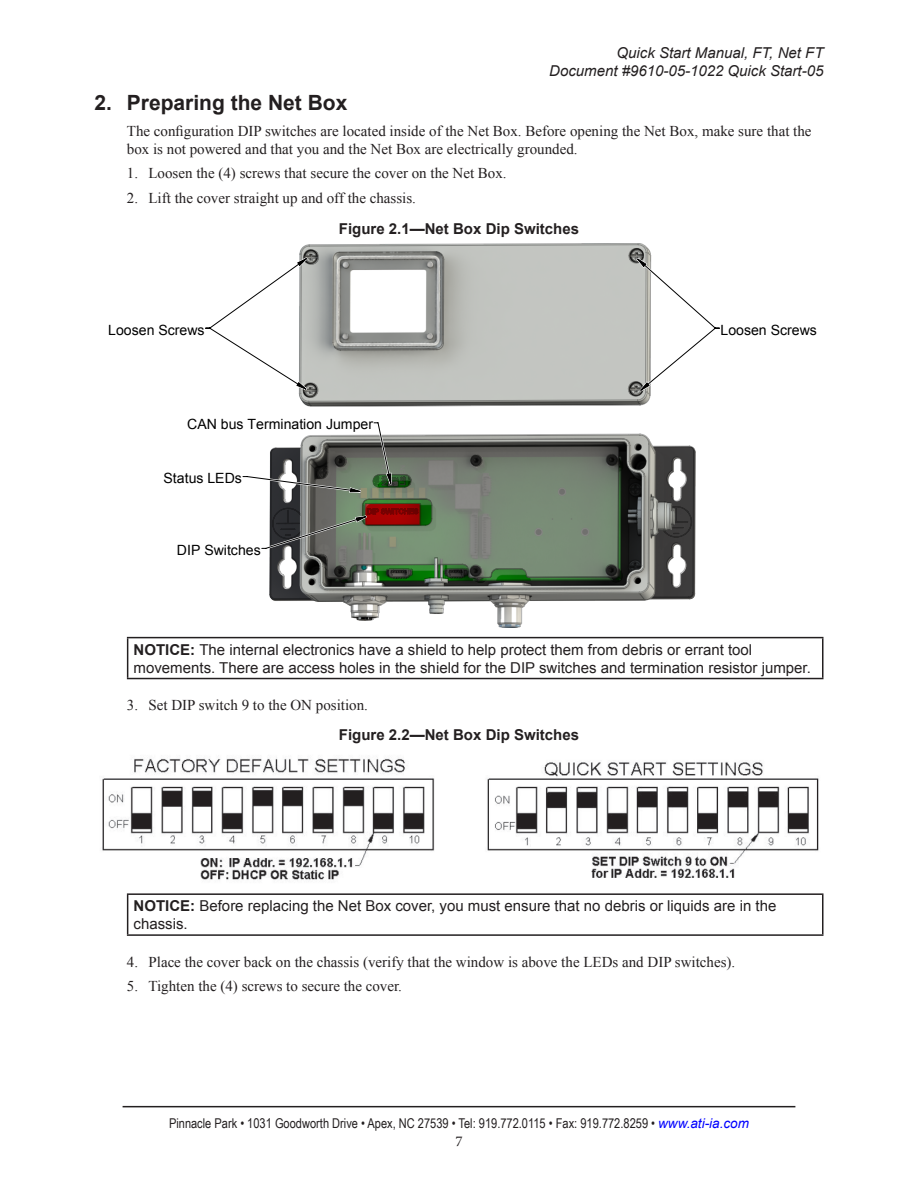
<style>
.page{position:relative;width:918px;height:1188px;background:#fff}
.page>*{position:absolute;margin:0;border:0;box-sizing:border-box;transform-origin:0 0}
.t1{font:700 21px "Arial";color:#231f20}
.Text_1{font:15px/18px "Times New Roman";color:#231f20}
.Notice{font:15px/18px "Arial";color:#231f20}
.t2{font:italic 15px/18px "Arial";color:#231f20;text-align:right}
.t3{font:700 15px "Arial";color:#231f20}
.t4{font:15px "Minion Pro";color:#231f20}
.t5{font:14.1px "Arial";color:#000}
.t6{font:13.5px "Arial Narrow";color:#231f20}
.s1{font-weight:700}
.s2{font-family:"Arial";font-style:italic;color:#00f}
</style>
<div class="page">
<hr style="left:123px;top:1106px;width:672px;height:1px;background:#231f20">
<svg style="left:270px;top:243px;width:425px;height:384px"></svg>
<svg style="left:205px;top:258px;width:515px;height:291px"></svg>
<svg style="left:297px;top:259px;width:352px;height:262px"></svg>
<hr style="left:127px;top:637px;width:696px;height:1px;background:#231f20">
<hr style="left:127px;top:638px;width:1px;height:40px;background:#231f20">
<hr style="left:822px;top:638px;width:2px;height:40px;background:#231f20">
<hr style="left:127px;top:678px;width:696px;height:1px;background:#231f20">
<img style="left:102px;top:758px;width:717px;height:123px">
<hr style="left:127px;top:893px;width:696px;height:2px;background:#231f20">
<hr style="left:127px;top:895px;width:1px;height:39px;background:#231f20">
<hr style="left:822px;top:895px;width:2px;height:39px;background:#231f20">
<hr style="left:127px;top:934px;width:696px;height:2px;background:#231f20">
<p class="t2" style="left:549px;top:44px;width:276px">Quick Start Manual, FT, Net FT<br>Document #9610-05-1022 Quick Start‑05</p>
<p class="t1" style="left:94px;top:88px;width:254px">2. Preparing the Net Box</p>
<p class="Text_1" style="left:127px;top:121px;width:686px">The configuration DIP switches are located inside of the Net Box. Before opening the Net Box, make sure that the box is not powered and that you and the Net Box are electrically grounded.</p>
<p class="Text_1" style="left:127px;top:164px;width:381px">1. Loosen the (4) screws that secure the cover on the Net Box.</p>
<p class="Text_1" style="left:127px;top:189px;width:291px">2. Lift the cover straight up and off the chassis.</p>
<p class="t3" style="left:339px;top:218px;width:242px">Figure 2.1—Net Box Dip Switches</p>
<p class="t5" style="left:108px;top:320px;width:98px">Loosen Screws</p>
<p class="t5" style="left:720px;top:320px;width:98px">Loosen Screws</p>
<p class="t5" style="left:187px;top:415px;width:187px">CAN bus Termination Jumper</p>
<p class="t5" style="left:164px;top:469px;width:80px">Status LEDs</p>
<p class="t5" style="left:177px;top:541px;width:85px">DIP Switches</p>
<p class="Notice" style="left:134px;top:640px;width:679px"><span class="s1">NOTICE:</span> The internal electronics have a shield to help protect them from debris or errant tool movements. There are access holes in the shield for the DIP switches and termination resistor jumper.</p>
<p class="Text_1" style="left:127px;top:696px;width:243px">3. Set DIP switch 9 to the ON position.</p>
<p class="t3" style="left:339px;top:725px;width:242px">Figure 2.2—Net Box Dip Switches</p>
<p class="Notice" style="left:134px;top:897px;width:644px"><span class="s1">NOTICE:</span> Before replacing the Net Box cover, you must ensure that no debris or liquids are in the chassis.</p>
<p class="Text_1" style="left:127px;top:952px;width:610px">4. Place the cover back on the chassis (verify that the window is above the LEDs and DIP switches).</p>
<p class="Text_1" style="left:127px;top:977px;width:277px">5. Tighten the (4) screws to secure the cover.</p>
<p class="t6" style="left:169px;top:1114px;width:581px">Pinnacle Park • 1031 Goodworth Drive • Apex, NC 27539 • Tel: 919.772.0115 • Fax: 919.772.8259 • <span class="s2">www.ati‑ia.com</span></p>
<p class="t4" style="left:455px;top:1131px;width:9px">7</p>
</div>
